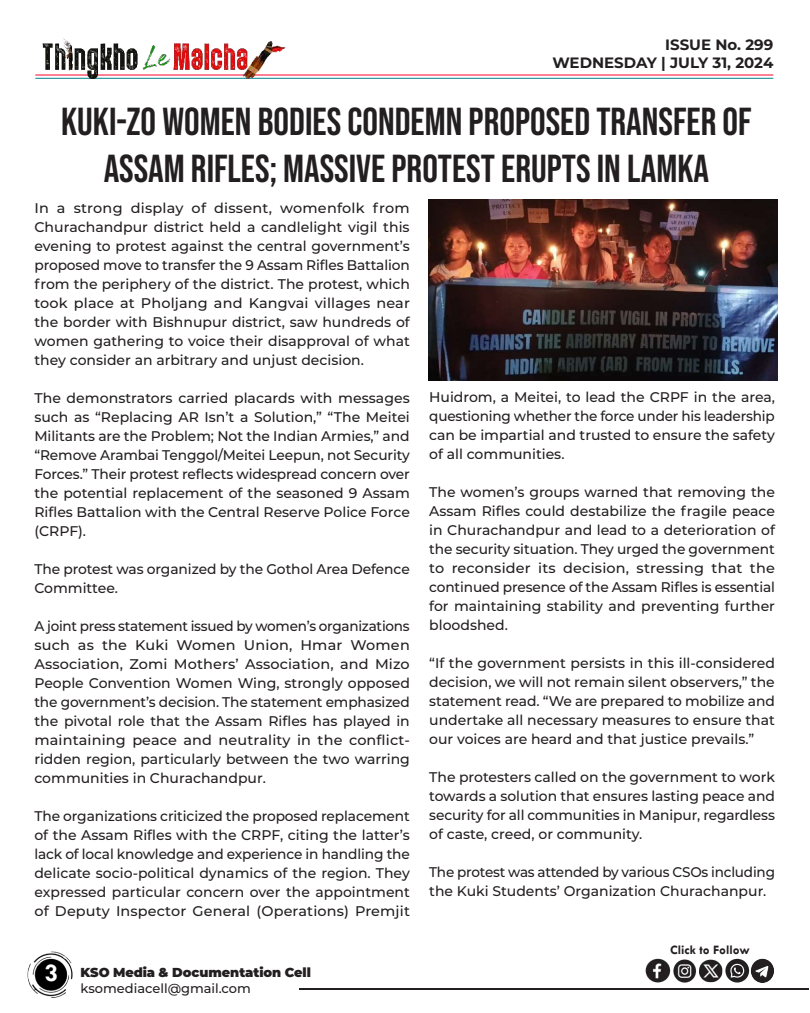
<style>
.page{position:relative;width:810px;height:1013px;background:#fff}
.page>*{position:absolute;margin:0;border:0;box-sizing:border-box;transform-origin:0 0}
.t1{font:39px/46.8px "Bebas Neue";color:#231f20;text-align:center}
.t2{font:700 26px "Tw Cen";color:#fff}
.t3{font:700 15px/18px "Montserrat";color:#231f20;text-align:right}
.t4{font:500 14px/19px "Montserrat";color:#231f20;text-align:justify}
.t5{font:900 13px "Montserrat";letter-spacing:-.005em;color:#231f20}
.t6{font:500 13px "Montserrat";color:#231f20}
.t7{font:700 13px "Tw Cen";color:#231f20}
</style>
<div class="page">
<hr style="left:299px;top:988px;width:509px;height:1px;background:#231f20">
<img style="left:27px;top:951px;width:46px;height:47px">
<hr style="left:35px;top:74px;width:738px;height:1px;background:#ff002d">
<hr style="left:35px;top:78px;width:738px;height:1px;background:#00848b">
<img style="left:35px;top:38px;width:254px;height:41px">
<img style="left:645px;top:958px;width:129px;height:25px">
<img style="left:428px;top:199px;width:350px;height:181px">
<p class="t3" style="left:552px;top:35px;width:222px">ISSUE No. 299<br>WEDNESDAY | JULY 31, 2024</p>
<h1 class="t1" style="left:61px;top:98px;width:692px">KUKI-ZO WOMEN BODIES CONDEMN PROPOSED TRANSFER OF<br>ASSAM RIFLES; MASSIVE PROTEST ERUPTS IN LAMKA</h1>
<p class="t4" style="left:34px;top:198px;width:377px">In a strong display of dissent, womenfolk from Churachandpur district held a candlelight vigil this evening to protest against the central government’s proposed move to transfer the 9 Assam Rifles Battalion from the periphery of the district. The protest, which took place at Pholjang and Kangvai villages near the border with Bishnupur district, saw hundreds of women gathering to voice their disapproval of what they consider an arbitrary and unjust decision.</p>
<p class="t4" style="left:34px;top:388px;width:377px">The demonstrators carried placards with messages such as “Replacing AR Isn’t a Solution,” “The Meitei Militants are the Problem; Not the Indian Armies,” and “Remove Arambai Tenggol/Meitei Leepun, not Security Forces.” Their protest reflects widespread concern over the potential replacement of the seasoned 9 Assam Rifles Battalion with the Central Reserve Police Force (CRPF).</p>
<p class="t4" style="left:34px;top:559px;width:377px">The protest was organized by the Gothol Area Defence<br>Committee.</p>
<p class="t4" style="left:34px;top:616px;width:377px">A joint press statement issued by women’s organizations such as the Kuki Women Union, Hmar Women Association, Zomi Mothers’ Association, and Mizo People Convention Women Wing, strongly opposed the government’s decision. The statement emphasized the pivotal role that the Assam Rifles has played in maintaining peace and neutrality in the conflict&shy;ridden region, particularly between the two warring communities in Churachandpur.</p>
<p class="t4" style="left:34px;top:806px;width:377px">The organizations criticized the proposed replacement of the Assam Rifles with the CRPF, citing the latter’s lack of local knowledge and experience in handling the delicate socio-political dynamics of the region. They expressed particular concern over the appointment of Deputy Inspector General (Operations) Premjit</p>
<p class="t4" style="left:429px;top:387px;width:347px">Huidrom, a Meitei, to lead the CRPF in the area, questioning whether the force under his leadership can be impartial and trusted to ensure the safety of all communities.</p>
<p class="t4" style="left:429px;top:482px;width:347px">The women’s groups warned that removing the Assam Rifles could destabilize the fragile peace in Churachandpur and lead to a deterioration of the security situation. They urged the government to reconsider its decision, stressing that the continued presence of the Assam Rifles is essential for maintaining stability and preventing further bloodshed.</p>
<p class="t4" style="left:429px;top:653px;width:347px">“If the government persists in this ill-considered decision, we will not remain silent observers,” the statement read. “We are prepared to mobilize and undertake all necessary measures to ensure that our voices are heard and that justice prevails.”</p>
<p class="t4" style="left:429px;top:767px;width:347px">The protesters called on the government to work towards a solution that ensures lasting peace and security for all communities in Manipur, regardless of caste, creed, or community.</p>
<p class="t4" style="left:429px;top:862px;width:347px">The protest was attended by various CSOs including the Kuki Students’ Organization Churachanpur.</p>
<h2 class="t2" style="left:44px;top:957px;width:15px">3</h2>
<p class="t5" style="left:81px;top:962px;width:232px">KSO Media &amp; Documentation Cell</p>
<p class="t6" style="left:81px;top:978px;width:172px">ksomediacell@gmail.com</p>
<p class="t7" style="left:670px;top:942px;width:81px">Click to Follow</p>
</div>
